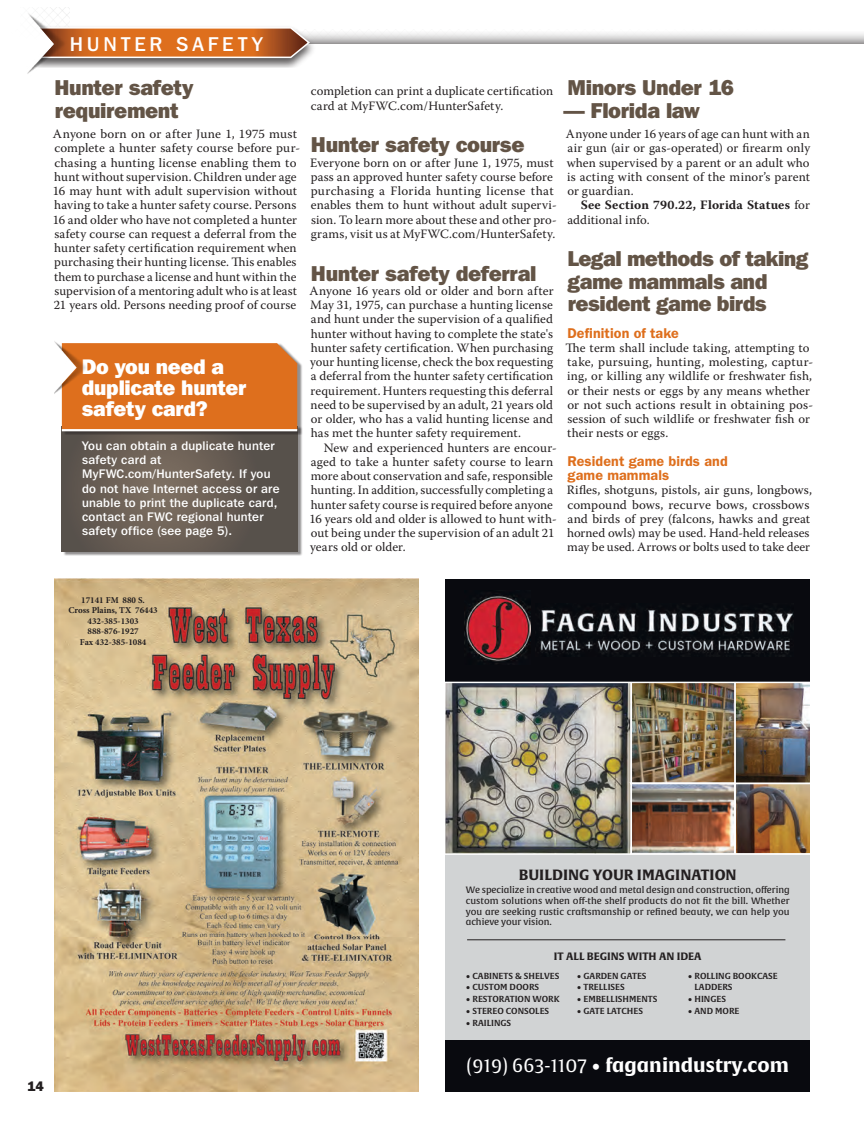
<style>
.page{position:relative;width:864px;height:1134px;background:#fff}
.page>*{position:absolute;margin:0;border:0;box-sizing:border-box;transform-origin:0 0}
.t1{font:800 21.3px/22.5px "Franklin Gothic IT Cby BT";letter-spacing:-.025em;color:#635446}
.t2{font:800 21px/21px "Franklin Gothic IT Cby BT";letter-spacing:-.015em;color:#fff}
.t3{font:500 19.8px "Franklin Gothic IT Cby BT";letter-spacing:.2em;color:#fff}
.t4{font:700 18.75px "Alverata Informal";color:#fff}
.t5{font:700 14.55px "Alverata Informal";color:#231f20}
.t6{font:600 14.25px/14.2px "Franklin Gothic";letter-spacing:.01em;color:#de6f1d}
.t7{font:800 13.5px "Franklin Gothic IT Cby BT";color:#231f20}
.t8{font:12.75px/14.2px "Warnock Pro";letter-spacing:.01em;color:#231f20}
.t9{font:700 12.75px/14.2px "Warnock Pro";letter-spacing:.02em;color:#231f20}
.t10{font:500 12.3px/14.2px "Franklin Gothic IT Cby BT";letter-spacing:.02em;color:#fff}
.t11{font:700 10.5px "Alverata Informal";color:#231f20}
.t12{font:9px/10.8px "Alverata Informal Md";letter-spacing:.005em;color:#231f20;text-align:justify}
.t13{font:700 9px/10.5px "Minion Pro";color:#231f20;text-align:center}
.t14{font:8.7px/11.9px "Alverata Informal Sb";color:#231f20}
.s1{font-weight:400}
</style>
<div class="page">
<div style="left:63px;top:427px;width:239px;height:129px;background:#231f20;opacity:.5"></div>
<svg style="left:62px;top:431px;width:235px;height:121px;background:#655b52"></svg>
<div style="left:63px;top:343px;width:239px;height:92px;background:#231f20;opacity:.5"></div>
<div style="left:62px;top:343px;width:235px;height:86px;background:#de6f1d"></div>
<hr style="left:62px;top:429px;width:235px;height:2px;background:#fff">
<img style="left:54px;top:341px;width:36px;height:58px">
<div style="left:56px;top:30px;width:808px;height:23px;background:#231f20;opacity:.9"></div>
<div style="left:56px;top:45px;width:808px;height:8px;background:#fff"></div>
<div style="left:33px;top:25px;width:283px;height:43px;background:#231f20;opacity:.75"></div>
<svg style="left:70px;top:26px;width:241px;height:33px;background:#d37e42"></svg>
<img style="left:27px;top:8px;width:43px;height:66px">
<img style="left:54px;top:579px;width:364px;height:513px">
<div style="left:446px;top:860px;width:364px;height:180px;background:#d1d3d4"></div>
<img style="left:446px;top:579px;width:364px;height:281px">
<div style="left:446px;top:1040px;width:364px;height:52px;background:#090a0f"></div>
<img style="left:465px;top:591px;width:65px;height:73px">
<img style="left:536px;top:603px;width:258px;height:54px">
<hr style="left:467px;top:940px;width:318px;height:1px;background:#231f20">
<h3 class="t3" style="left:70px;top:31px;width:194px">HUNTER SAFETY</h3>
<h1 class="t1" style="left:54px;top:76px;width:140px">Hunter safety requirement</h1>
<p class="t8" style="left:53px;top:126px;width:249px">Anyone born on or after June 1, 1975 must complete a hunter safety course before pur&shy;chasing a hunting license enabling them to hunt without supervision. Children under age 16 may hunt with adult supervision without having to take a hunter safety course. Persons 16 and older who have not completed a hunter safety course can request a deferral from the hunter safety certification requirement when purchasing their hunting license. This enables them to purchase a license and hunt within the supervision of a mentoring adult who is at least 21 years old. Persons needing proof of course</p>
<h2 class="t2" style="left:82px;top:355px;width:166px">Do you need a duplicate hunter safety card?</h2>
<p class="t10" style="left:82px;top:438px;width:199px">You can obtain a duplicate hunter safety card at<br>MyFWC.com/HunterSafety. If you do not have Internet access or are unable to print the duplicate card, contact an FWC regional hunter safety office (see page 5).</p>
<h1 class="t1" style="left:567px;top:76px;width:168px">Minors Under 16</h1>
<h1 class="t1" style="left:564px;top:98px;width:138px">— Florida law</h1>
<p class="t8" style="left:566px;top:126px;width:246px;text-align:justify">Anyone under 16 years of age can hunt with an air gun (air or gas-operated) or firearm only when supervised by a parent or an adult who is acting with consent of the minor’s parent or guardian.</p>
<p class="t9" style="left:567px;top:198px;width:244px;text-indent:13px">See Section 790.22, Florida Statues <span class="s1">for additional info.</span></p>
<h1 class="t1" style="left:567px;top:247px;width:243px">Legal methods of taking game mammals and resident game birds</h1>
<p class="t6" style="left:567px;top:326px;width:113px">Definition of take</p>
<p class="t8" style="left:566px;top:340px;width:249px">The term shall include taking, attempting to take, pursuing, hunting, molesting, captur&shy;ing, or killing any wildlife or freshwater fish, or their nests or eggs by any means whether or not such actions result in obtaining pos&shy;session of such wildlife or freshwater fish or their nests or eggs.</p>
<p class="t6" style="left:567px;top:454px;width:162px">Resident game birds and game mammals</p>
<p class="t8" style="left:567px;top:483px;width:247px">Rifles, shotguns, pistols, air guns, longbows, compound bows, recurve bows, crossbows and birds of prey (falcons, hawks and great horned owls) may be used. Hand-held releases may be used. Arrows or bolts used to take deer</p>
<p class="t8" style="left:311px;top:84px;width:244px">completion can print a duplicate certification card at MyFWC.com/HunterSafety.</p>
<h1 class="t1" style="left:311px;top:133px;width:215px">Hunter safety course</h1>
<p class="t8" style="left:310px;top:155px;width:248px">Everyone born on or after June 1, 1975, must pass an approved hunter safety course before purchasing a Florida hunting license that enables them to hunt without adult supervi&shy;sion. To learn more about these and other pro&shy;grams, visit us at MyFWC.com/HunterSafety.</p>
<h1 class="t1" style="left:311px;top:261px;width:227px">Hunter safety deferral</h1>
<p class="t8" style="left:309px;top:283px;width:246px;text-align:justify">Anyone 16 years old or older and born after May 31, 1975, can purchase a hunting license and hunt under the supervision of a qualified hunter without having to complete the state's hunter safety certification. When purchasing your hunting license, check the box requesting a deferral from the hunter safety certification requirement. Hunters requesting this deferral need to be supervised by an adult, 21 years old or older, who has a valid hunting license and has met the hunter safety requirement.</p>
<p class="t8" style="left:309px;top:440px;width:249px;text-indent:14px">New and experienced hunters are encour&shy;aged to take a hunter safety course to learn more about conservation and safe, responsible hunting. In addition, successfully completing a hunter safety course is required before anyone 16 years old and older is allowed to hunt with&shy;out being under the supervision of an adult 21 years old or older.</p>
<p class="t13" style="left:68px;top:594px;width:91px">17141 FM 880 S.<br>Cross Plains, TX 76443<br>432-385-1303<br>888-876-1927<br>Fax 432-385-1084</p>
<p class="t7" style="left:27px;top:1077px;width:18px">14</p>
<p class="t5" style="left:519px;top:866px;width:219px">BUILDING YOUR IMAGINATION</p>
<p class="t12" style="left:466px;top:885px;width:326px">We specialize in creative wood and metal design and construction, offering custom solutions when off-the shelf products do not fit the bill. Whether you are seeking rustic craftsmanship or refined beauty, we can help you achieve your vision.</p>
<p class="t11" style="left:554px;top:950px;width:149px">IT ALL BEGINS WITH AN IDEA</p>
<p class="t14" style="left:466px;top:970px;width:95px">• CABINETS &amp; SHELVES</p>
<p class="t14" style="left:466px;top:982px;width:75px">• CUSTOM DOORS</p>
<p class="t14" style="left:466px;top:993px;width:95px">• RESTORATION WORK</p>
<p class="t14" style="left:466px;top:1005px;width:85px">• STEREO CONSOLES</p>
<p class="t14" style="left:466px;top:1017px;width:47px">• RAILINGS</p>
<p class="t14" style="left:695px;top:970px;width:85px;text-indent:-7px">• ROLLING BOOKCASE<br>LADDERS</p>
<p class="t14" style="left:688px;top:993px;width:40px">• HINGES</p>
<p class="t14" style="left:688px;top:1005px;width:53px">• AND MORE</p>
<p class="t14" style="left:577px;top:970px;width:71px">• GARDEN GATES</p>
<p class="t14" style="left:577px;top:982px;width:50px">• TRELLISES</p>
<p class="t14" style="left:577px;top:993px;width:82px">• EMBELLISHMENTS</p>
<p class="t14" style="left:577px;top:1005px;width:68px">• GATE LATCHES</p>
<h3 class="t4" style="left:467px;top:1053px;width:324px"><span class="s1">(919) 663-1107 •</span> faganindustry.com</h3>
</div>
